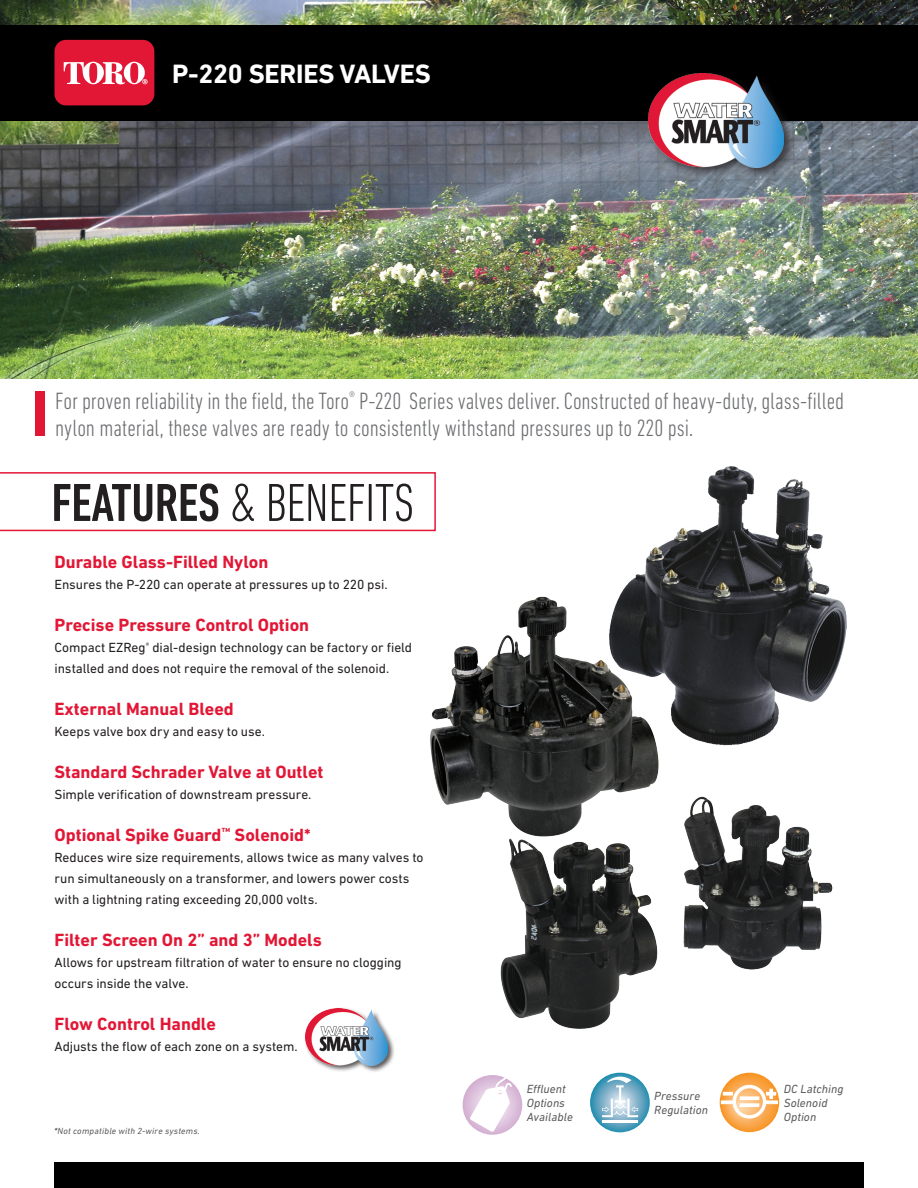
<style>
.page{position:relative;width:918px;height:1188px;background:#fff}
.page>*{position:absolute;margin:0;border:0;box-sizing:border-box;transform-origin:0 0}
.t1{font:300 condensed 54.3px "DIN Next LT Pro";letter-spacing:-.01em;color:#231f20}
.t2{font:700 27px "DIN Next LT Pro";letter-spacing:-.01em;color:#fff}
.t3{font:300 condensed 24px/27px "DIN Next LT Pro";color:#6c6d70}
.t4{font:700 18px "DIN Next LT Pro";color:#e21736}
.t5{font:13.5px/21px "DIN Next LT Pro";letter-spacing:-.005em;color:#231f20}
.t6{font:italic 12px "DIN Next LT Pro";letter-spacing:.01em;color:#57585a}
.t7{font:italic 9px "DIN Next LT Pro";letter-spacing:.025em;color:#57585a}
.s1{font-weight:500}
.s2{font-weight:700}
</style>
<div class="page">
<div style="left:54px;top:1163px;width:810px;height:25px;background:#000001"></div>
<img style="left:0;top:0;width:918px;height:378px">
<div style="left:0;top:25px;width:918px;height:95px;background:#000001"></div>
<div style="left:54px;top:40px;width:100px;height:65px;background:#e21736;border-radius:12px"></div>
<svg style="left:64px;top:62px;width:84px;height:23px"></svg>
<div style="left:35px;top:391px;width:10px;height:45px;background:#e21736"></div>
<svg style="left:0;top:472px;width:412px;height:59px"></svg>
<img style="left:412px;top:466px;width:435px;height:563px">
<div style="left:645px;top:70px;width:152px;height:111px;background:#231f20;opacity:.75"></div>
<img style="left:648px;top:73px;width:136px;height:94px">
<div style="left:304px;top:1007px;width:91px;height:66px;background:#231f20;opacity:.75"></div>
<img style="left:305px;top:1009px;width:83px;height:57px">
<svg style="left:720px;top:1073px;width:59px;height:59px"></svg>
<svg style="left:721px;top:1085px;width:57px;height:34px"></svg>
<svg style="left:463px;top:1075px;width:59px;height:60px"></svg>
<svg style="left:470px;top:1075px;width:42px;height:57px"></svg>
<svg style="left:590px;top:1073px;width:60px;height:59px"></svg>
<hr style="left:602px;top:1120px;width:36px;height:2px;background:#fff">
<svg style="left:602px;top:1077px;width:36px;height:40px"></svg>
<p class="t2" style="left:172px;top:58px;width:260px">P-220 SERIES VALVES</p>
<p class="t3" style="left:55px;top:387px;width:790px">For proven reliability in the field, the Toro<sup>®</sup> P-220 Series valves deliver. Constructed of heavy-duty, glass-filled nylon material, these valves are ready to consistently withstand pressures up to 220 psi.</p>
<p class="t1" style="left:51px;top:472px;width:364px"><span class="s1">FEATURES</span> &amp; BENEFITS</p>
<p class="t4" style="left:54px;top:551px;width:215px">Durable Glass-Filled Nylon</p>
<p class="t5" style="left:54px;top:574px;width:335px">Ensures the P-220 can operate at pressures up to 220 psi.</p>
<p class="t4" style="left:54px;top:614px;width:256px">Precise Pressure Control Option</p>
<p class="t5" style="left:54px;top:637px;width:359px">Compact EZReg<sup>®</sup> dial-design technology can be factory or field installed and does not require the removal of the solenoid.</p>
<p class="t4" style="left:54px;top:698px;width:181px">External Manual Bleed</p>
<p class="t5" style="left:54px;top:721px;width:212px">Keeps valve box dry and easy to use.</p>
<p class="t4" style="left:54px;top:761px;width:271px">Standard Schrader Valve at Outlet</p>
<p class="t5" style="left:54px;top:784px;width:258px">Simple verification of downstream pressure.</p>
<p class="t4" style="left:54px;top:824px;width:258px">Optional Spike Guard<sup>™</sup> Solenoid*</p>
<p class="t5" style="left:54px;top:847px;width:370px">Reduces wire size requirements, allows twice as many valves to run simultaneously on a transformer, and lowers power costs with a lightning rating exceeding 20,000 volts.</p>
<p class="t4" style="left:54px;top:929px;width:269px">Filter Screen On 2” and 3” Models</p>
<p class="t5" style="left:54px;top:952px;width:349px">Allows for upstream filtration of water to ensure no clogging occurs inside the valve.</p>
<p class="t4" style="left:54px;top:1013px;width:163px">Flow Control Handle</p>
<p class="t5" style="left:54px;top:1036px;width:245px">Adjusts the flow of each zone on a system.</p>
<p class="t7" style="left:54px;top:1126px;width:147px"><span class="s2">*</span>Not compatible with 2-wire systems.</p>
<p class="t6" style="left:527px;top:1082px;width:41px">Effluent</p>
<p class="t6" style="left:527px;top:1096px;width:40px">Options</p>
<p class="t6" style="left:527px;top:1110px;width:48px">Available</p>
<p class="t6" style="left:654px;top:1089px;width:47px">Pressure</p>
<p class="t6" style="left:654px;top:1103px;width:55px">Regulation</p>
<p class="t6" style="left:784px;top:1082px;width:61px">DC Latching</p>
<p class="t6" style="left:784px;top:1096px;width:45px">Solenoid</p>
<p class="t6" style="left:784px;top:1110px;width:34px">Option</p>
</div>
